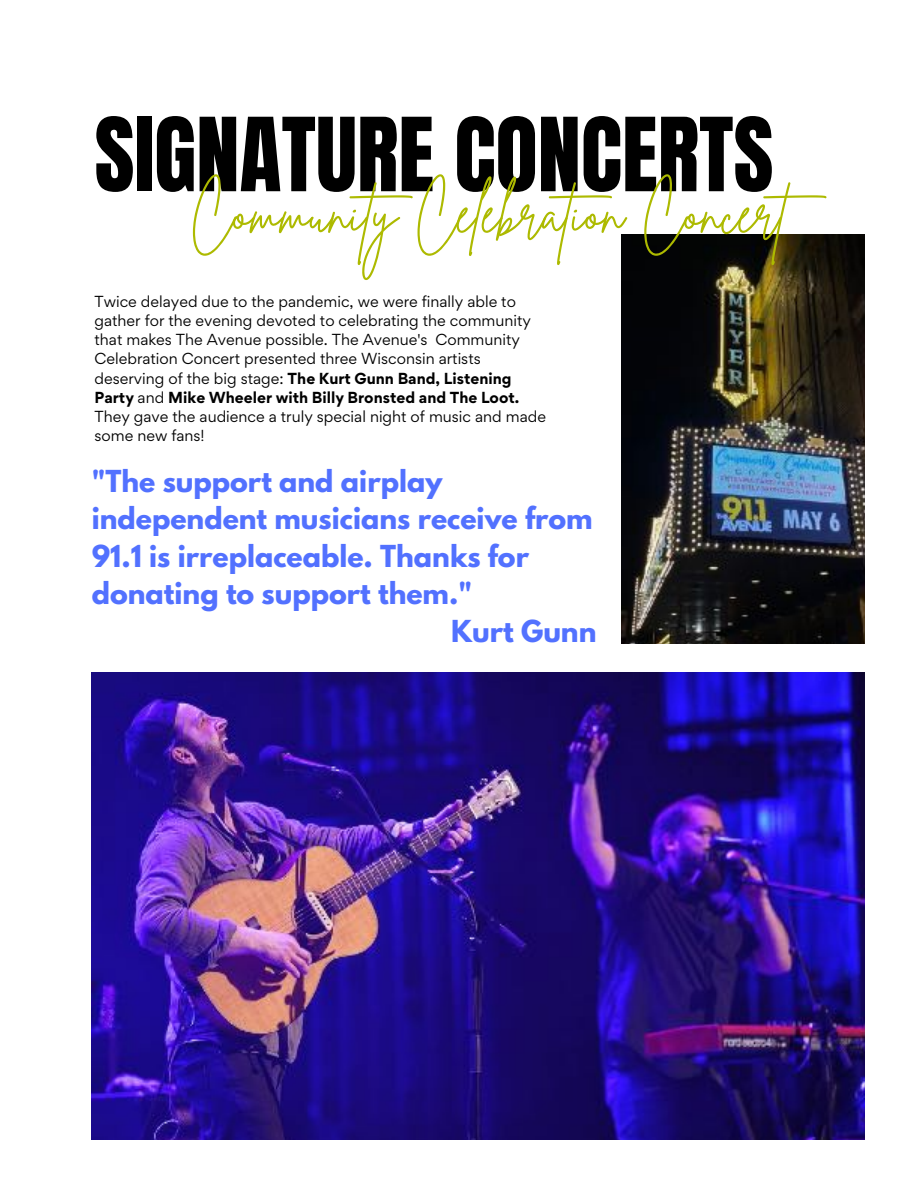
<style>
.page{position:relative;width:918px;height:1188px;background:#fff}
.page>*{position:absolute;margin:0;border:0;box-sizing:border-box;transform-origin:0 0}
.t1{font:86.7px "Anton";color:#000}
.t2{font:56.4px "Brittany Signature";color:#adba00}
.t3{font:700 26.85px "League Spartan";color:#5271ff}
.t4{font:14.25px/19.2px "Gordita";color:#000}
.s1{font-weight:700}
</style>
<div class="page">
<img style="left:92px;top:672px;width:773px;height:467px">
<img style="left:621px;top:235px;width:243px;height:408px">
<h1 class="t1" style="left:95px;top:93px;width:680px">SIGNATURE CONCERTS</h1>
<h2 class="t2" style="left:190px;top:176px;width:653px">Community Celebration Concert</h2>
<p class="t4" style="left:95px;top:291px;width:453px">Twice delayed due to the pandemic, we were finally able to gather for the evening devoted to celebrating the community that makes The Avenue possible. The Avenue's Community Celebration Concert presented three Wisconsin artists deserving of the big stage: <span class="s1">The Kurt Gunn Band, Listening Party</span> and <span class="s1">Mike Wheeler with Billy Bronsted and The Loot.<br></span>They gave the audience a truly special night of music and made some new fans!</p>
<h3 class="t3" style="left:92px;top:468px;width:352px">"The support and airplay</h3>
<h3 class="t3" style="left:92px;top:505px;width:502px">independent musicians receive from</h3>
<h3 class="t3" style="left:92px;top:543px;width:439px">91.1 is irreplaceable. Thanks for</h3>
<h3 class="t3" style="left:92px;top:580px;width:382px">donating to support them."</h3>
<h3 class="t3" style="left:451px;top:617px;width:147px">Kurt Gunn</h3>
</div>
